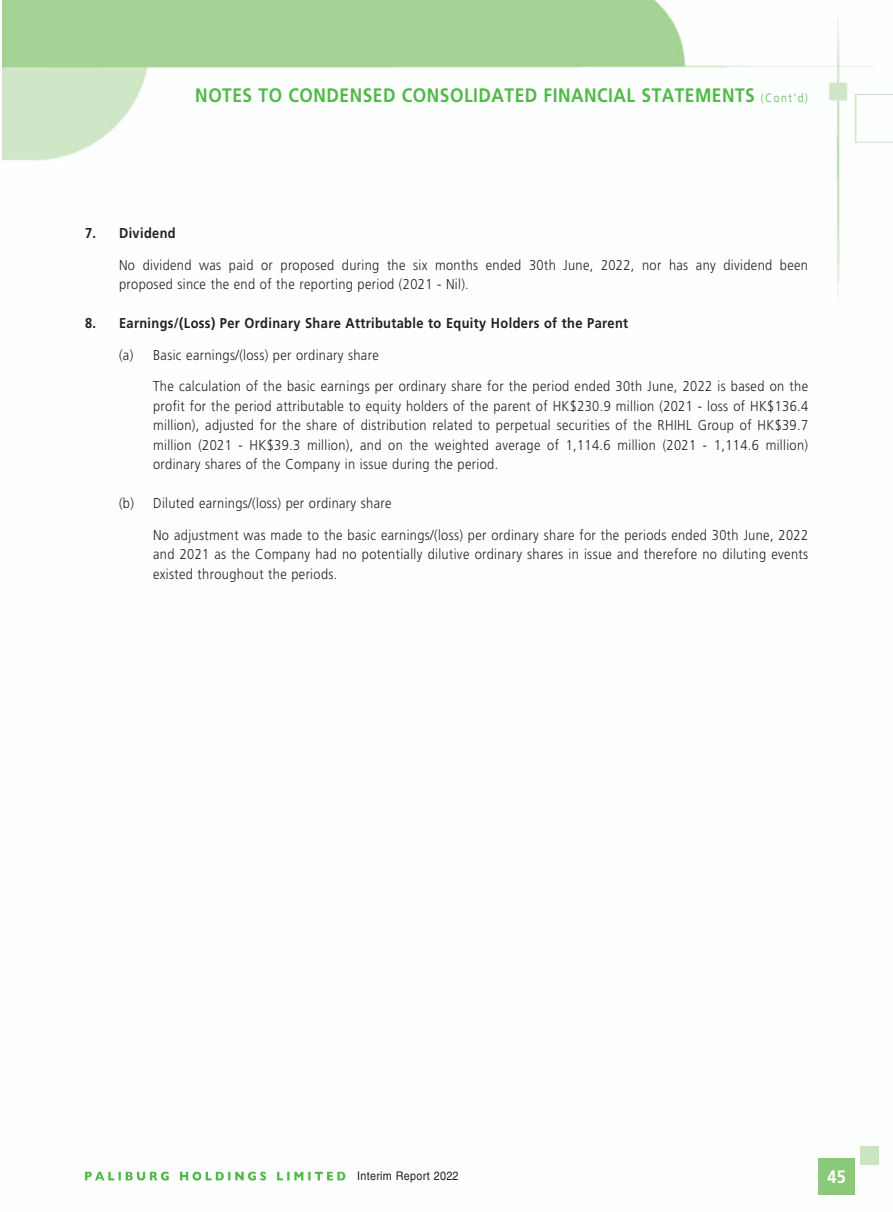
<style>
.page{position:relative;width:893px;height:1212px;background:#fff}
.page>*{position:absolute;margin:0;border:0;box-sizing:border-box;transform-origin:0 0}
.t1{font:700 19.5px "Frutiger LT Std";letter-spacing:.03em;color:#51b948;scale:.89 1}
.t2{font:700 18px "Frutiger LT Std";color:#fff;scale:.9 1}
._1__內文{font:300 14.25px/19.5px "Frutiger LT Std";letter-spacing:.03em;color:#231f20;text-align:justify;scale:.9 1}
._1__內文-2{font:700 14.25px "Frutiger LT Std";letter-spacing:.03em;color:#231f20;scale:.9 1}
.t3{font:12px "Helvetica LT Std";letter-spacing:.03em;color:#231f20;scale:.9 1}
.s1{font-weight:300;font-size:12px}
</style>
<div class="page">
<img style="left:3px;top:0;width:890px;height:1181px">
<div style="left:860px;top:1146px;width:18px;height:18px;background:#cbe4c1"></div>
<div style="left:818px;top:1158px;width:37px;height:37px;background:#8ac978"></div>
<svg style="left:85px;top:1171px;width:260px;height:9px"></svg>
<h1 class="t1" style="left:195px;top:84px;width:690px">NOTES TO CONDENSED CONSOLIDATED FINANCIAL STATEMENTS <span class="s1">(Cont’d)</span></h1>
<p class="_1__內文-2" style="left:85px;top:225px;width:102px">7. Dividend</p>
<p class="_1__內文" style="left:119px;top:255px;width:767px">No dividend was paid or proposed during the six months ended 30th June, 2022, nor has any dividend been proposed since the end of the reporting period (2021 - Nil).</p>
<p class="_1__內文-2" style="left:85px;top:315px;width:605px">8. Earnings/(Loss) Per Ordinary Share Attributable to Equity Holders of the Parent</p>
<p class="_1__內文" style="left:119px;top:345px;width:290px">(a) Basic earnings/(loss) per ordinary share</p>
<p class="_1__內文" style="left:153px;top:377px;width:729px">The calculation of the basic earnings per ordinary share for the period ended 30th June, 2022 is based on the profit for the period attributable to equity holders of the parent of HK$230.9 million (2021 - loss of HK$136.4 million), adjusted for the share of distribution related to perpetual securities of the RHIHL Group of HK$39.7 million (2021 - HK$39.3 million), and on the weighted average of 1,114.6 million (2021 - 1,114.6 million) ordinary shares of the Company in issue during the period.</p>
<p class="_1__內文" style="left:119px;top:494px;width:304px">(b) Diluted earnings/(loss) per ordinary share</p>
<p class="_1__內文" style="left:153px;top:525px;width:729px">No adjustment was made to the basic earnings/(loss) per ordinary share for the periods ended 30th June, 2022 and 2021 as the Company had no potentially dilutive ordinary shares in issue and therefore no diluting events existed throughout the periods.</p>
<p class="t3" style="left:357px;top:1169px;width:114px">Interim Report 2022</p>
<p class="t2" style="left:827px;top:1165px;width:22px">45</p>
</div>
